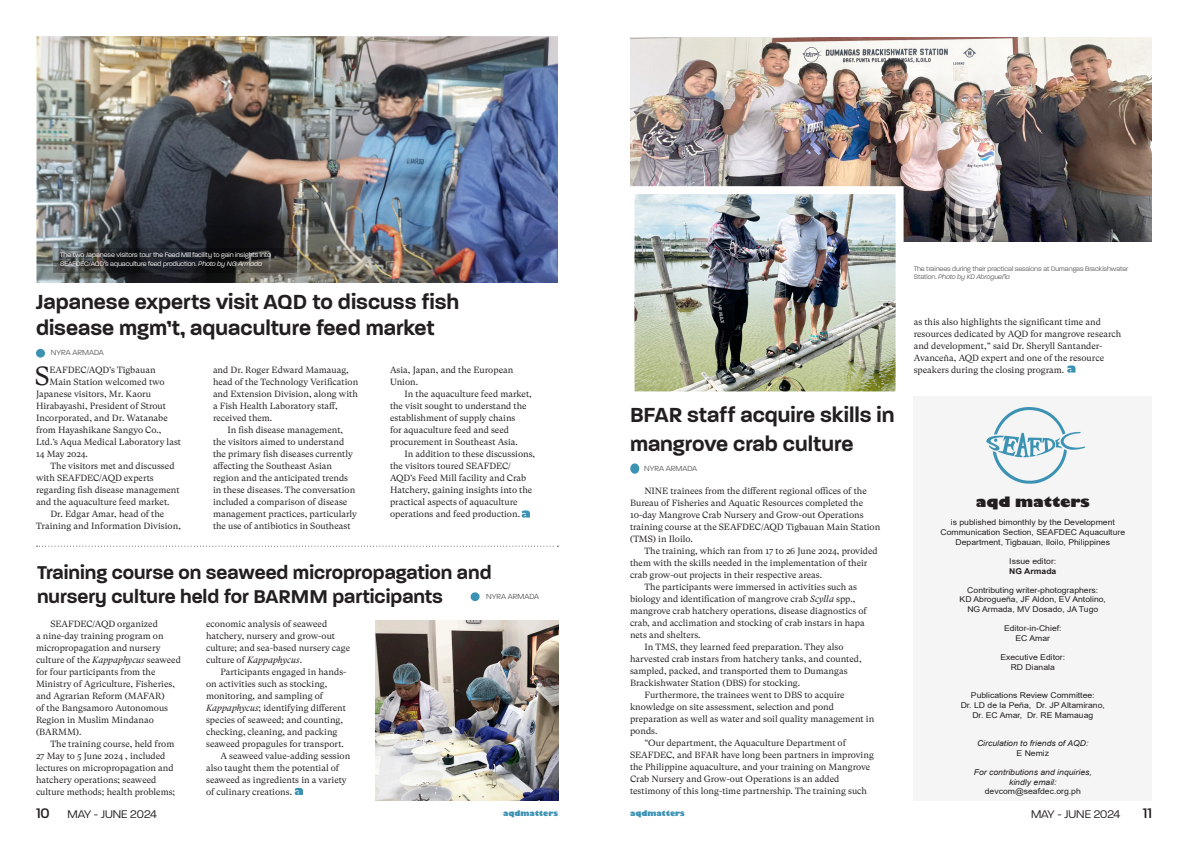
<style>
.page{position:relative;width:1188px;height:843px;background:#fff}
.page>*{position:absolute;margin:0;border:0;box-sizing:border-box;transform-origin:0 0}
.t1{font:26.1px "GT Super Text";color:#231f20}
.t2{font:600 22px/26.4px "Paralucent";color:#231f20}
.t3{font:600 20px "Paralucent";color:#231f20}
.t4{font:500 15px "Paralucent";color:#231f20}
.t5{font:800 14px "Gill Sans";letter-spacing:-.01em;color:#231f20;scale:1.08 1}
.t6{font:300 12px "Paralucent";color:#231f20}
.t7{font:9px/12px "GT Super Text";color:#231f20}
.t8{font:8px/9.6px "Arial";color:#231f20;text-align:center;scale:1.08 1}
.t9{font:italic 8px "Arial";color:#231f20;scale:1.08 1}
.t10{font:300 8px "Paralucent";color:#5f5f62}
.t11{font:700 8px "Arial";color:#231f20;scale:1.08 1}
.t12{font:800 7.5px "Gill Sans";color:#3b92b3}
.t13{font:300 7px/8.4px "Paralucent";color:#fff}
.t14{font:300 7px/8.4px "Paralucent";color:#5f5f62}
.s1{font-style:italic}
.s2{font-family:"GT Super Txt Trial";font-style:italic}
.s3{font-weight:500;font-size:15px}
</style>
<div class="page">
<svg style="left:36px;top:545px;width:523px;height:1px"></svg>
<img style="left:37px;top:36px;width:521px;height:247px">
<div style="left:36px;top:349px;width:9px;height:8px;background:#3b92b3;border-radius:50%"></div>
<svg style="left:54px;top:249px;width:243px;height:24px;background:#2d2e2f"></svg>
<svg style="left:522px;top:510px;width:8px;height:7px"></svg>
<div style="left:914px;top:397px;width:238px;height:403px;background:#f5f5f6"></div>
<img style="left:987px;top:407px;width:98px;height:76px">
<img style="left:630px;top:37px;width:522px;height:205px">
<img style="left:635px;top:195px;width:260px;height:195px">
<div style="left:626px;top:186px;width:278px;height:213px;border:8px solid #fff"></div>
<img style="left:375px;top:620px;width:183px;height:180px">
<div style="left:630px;top:463px;width:9px;height:10px;background:#3b92b3;border-radius:50%"></div>
<svg style="left:1067px;top:365px;width:8px;height:7px"></svg>
<div style="left:471px;top:592px;width:9px;height:9px;background:#3b92b3;border-radius:50%"></div>
<svg style="left:295px;top:787px;width:8px;height:7px"></svg>
<p class="t13" style="left:60px;top:251px;width:212px">The two Japanese visitors tour the Feed Mill facility to gain insights into<br>SEAFDEC/AQD's aquaculture feed production. <span class="s1">Photo by NG Armada</span></p>
<p class="t2" style="left:36px;top:288px;width:425px">Japanese experts visit AQD to discuss fish disease mgm’t, aquaculture feed market</p>
<p class="t10" style="left:51px;top:348px;width:54px">NYRA ARMADA</p>
<p class="t1" style="left:35px;top:361px;width:16px">S</p>
<p class="t7" style="left:50px;top:364px;width:108px">EAFDEC/AQD’s Tigbauan</p>
<p class="t7" style="left:50px;top:376px;width:116px">Main Station welcomed two</p>
<p class="t7" style="left:36px;top:388px;width:117px">Japanese visitors, Mr. Kaoru</p>
<p class="t7" style="left:36px;top:400px;width:132px">Hirabayashi, President of Strout</p>
<p class="t7" style="left:36px;top:412px;width:133px">Incorporated, and Dr. Watanabe</p>
<p class="t7" style="left:36px;top:424px;width:127px">from Hayashikane Sangyo Co.,</p>
<p class="t7" style="left:36px;top:436px;width:147px">Ltd.’s Aqua Medical Laboratory last</p>
<p class="t7" style="left:36px;top:448px;width:54px">14 May 2024.</p>
<p class="t7" style="left:36px;top:460px;width:145px;text-indent:14px">The visitors met and discussed with SEAFDEC/AQD experts regarding fish disease management and the aquaculture feed market.</p>
<p class="t7" style="left:36px;top:508px;width:147px;text-align:center">Dr. Edgar Amar, head of the<br>Training and Information Division,</p>
<p class="t7" style="left:213px;top:364px;width:147px">and Dr. Roger Edward Mamauag, head of the Technology Verification and Extension Division, along with a Fish Health Laboratory staff, received them.</p>
<p class="t7" style="left:213px;top:424px;width:145px;text-indent:14px">In fish disease management, the visitors aimed to understand the primary fish diseases currently affecting the Southeast Asian region and the anticipated trends in these diseases. The conversation included a comparison of disease management practices, particularly the use of antibiotics in Southeast</p>
<p class="t7" style="left:390px;top:364px;width:125px">Asia, Japan, and the European<br>Union.</p>
<p class="t7" style="left:390px;top:388px;width:143px;text-indent:14px">In the aquaculture feed market, the visit sought to understand the establishment of supply chains<br>for aquaculture feed and seed procurement in Southeast Asia.</p>
<p class="t7" style="left:390px;top:448px;width:147px;text-indent:14px">In addition to these discussions, the visitors toured SEAFDEC/ AQD’s Feed Mill facility and Crab Hatchery, gaining insights into the practical aspects of aquaculture operations and feed production.</p>
<p class="t3" style="left:37px;top:560px;width:456px">Training course on seaweed micropropagation and</p>
<p class="t3" style="left:37px;top:584px;width:408px">nursery culture held for BARMM participants</p>
<p class="t10" style="left:486px;top:592px;width:54px">NYRA ARMADA</p>
<p class="t7" style="left:36px;top:617px;width:146px;text-indent:14px">SEAFDEC/AQD organized<br>a nine-day training program on micropropagation and nursery culture of the <span class="s2">Kappaphycus</span> seaweed for four participants from the<br>Ministry of Agriculture, Fisheries, and Agrarian Reform (MAFAR)<br>of the Bangsamoro Autonomous<br>Region in Muslim Mindanao (BARMM).</p>
<p class="t7" style="left:36px;top:737px;width:141px;text-indent:14px">The training course, held from<br>27 May to 5 June 2024 , included lectures on micropropagation and hatchery operations; seaweed culture methods; health problems;</p>
<p class="t7" style="left:206px;top:617px;width:146px">economic analysis of seaweed hatchery, nursery and grow-out culture; and sea-based nursery cage culture of <span class="s2">Kappaphycus</span>.</p>
<p class="t7" style="left:206px;top:665px;width:142px;text-indent:14px">Participants engaged in hands&shy;on activities such as stocking, monitoring, and sampling of <span class="s2">Kappaphycus</span>; identifying different species of seaweed; and counting, checking, cleaning, and packing seaweed propagules for transport.</p>
<p class="t7" style="left:206px;top:749px;width:146px;text-indent:14px">A seaweed value-adding session also taught them the potential of seaweed as ingredients in a variety of culinary creations.</p>
<p class="t2" style="left:630px;top:400px;width:266px;line-height:28.8px">BFAR staff acquire skills in mangrove crab culture</p>
<p class="t10" style="left:644px;top:463px;width:54px">NYRA ARMADA</p>
<p class="t7" style="left:630px;top:484px;width:252px;text-indent:14px">NINE trainees from the different regional offices of the Bureau of Fisheries and Aquatic Resources completed the 10-day Mangrove Crab Nursery and Grow-out Operations training course at the SEAFDEC/AQD Tigbauan Main Station (TMS) in Iloilo.</p>
<p class="t7" style="left:630px;top:544px;width:249px;text-indent:14px">The training, which ran from 17 to 26 June 2024, provided them with the skills needed in the implementation of their crab grow-out projects in their respective areas.</p>
<p class="t7" style="left:630px;top:580px;width:238px;text-indent:14px">The participants were immersed in activities such as biology and identification of mangrove crab <span class="s2">Scylla</span> spp., mangrove crab hatchery operations, disease diagnostics of crab, and acclimation and stocking of crab instars in hapa nets and shelters.</p>
<p class="t7" style="left:630px;top:640px;width:233px;text-indent:14px">In TMS, they learned feed preparation. They also harvested crab instars from hatchery tanks, and counted, sampled, packed, and transported them to Dumangas Brackishwater Station (DBS) for stocking.</p>
<p class="t7" style="left:630px;top:688px;width:246px;text-indent:14px">Furthermore, the trainees went to DBS to acquire knowledge on site assessment, selection and pond preparation as well as water and soil quality management in ponds.</p>
<p class="t7" style="left:630px;top:736px;width:245px;text-indent:14px">“Our department, the Aquaculture Department of SEAFDEC, and BFAR have long been partners in improving the Philippine aquaculture, and your training on Mangrove Crab Nursery and Grow-out Operations is an added testimony of this long-time partnership. The training such</p>
<p class="t14" style="left:914px;top:264px;width:216px">The trainees during their practical sessions at Dumangas Brackishwater<br>Station. <span class="s1">Photo by KD Abrogueña</span></p>
<p class="t7" style="left:914px;top:315px;width:209px">as this also highlights the significant time and resources dedicated by AQD for mangrove research and development,” said Dr. Sheryll Santander-Avanceña, AQD expert and one of the resource speakers during the closing program.</p>
<p class="t5" style="left:976px;top:493px;width:107px">aqd matters</p>
<p class="t8" style="left:940px;top:517px;width:173px">is published bimonthly by the Development<br>Communication Section, SEAFDEC Aquaculture<br>Department, Tigbauan, Iloilo, Philippines</p>
<p class="t8" style="left:1009px;top:556px;width:45px">Issue editor:</p>
<p class="t11" style="left:1009px;top:565px;width:45px">NG Armada</p>
<p class="t8" style="left:967px;top:585px;width:123px">Contributing writer-photographers:</p>
<p class="t8" style="left:960px;top:594px;width:137px">KD Abrogueña, JF Aldon, EV Antolino,</p>
<p class="t8" style="left:967px;top:604px;width:123px">NG Armada, MV Dosado, JA Tugo</p>
<p class="t8" style="left:1004px;top:623px;width:55px">Editor-in-Chief:</p>
<p class="t8" style="left:1016px;top:633px;width:33px">EC Amar</p>
<p class="t8" style="left:1000px;top:652px;width:61px">Executive Editor:</p>
<p class="t8" style="left:1011px;top:661px;width:42px">RD Dianala</p>
<p class="t8" style="left:971px;top:690px;width:116px">Publications Review Committee:</p>
<p class="t8" style="left:961px;top:700px;width:135px">Dr. LD de la Peña, Dr. JP Altamirano,</p>
<p class="t8" style="left:972px;top:709px;width:113px">Dr. EC Amar, Dr. RE Mamauag</p>
<p class="t9" style="left:977px;top:738px;width:105px">Circulation to friends of AQD:</p>
<p class="t8" style="left:1017px;top:748px;width:32px">E Nemiz</p>
<p class="t9" style="left:974px;top:767px;width:111px">For contributions and inquiries,</p>
<p class="t9" style="left:1009px;top:776px;width:45px">kindly email:</p>
<p class="t8" style="left:985px;top:786px;width:90px">devcom@seafdec.org.ph</p>
<h3 class="t6" style="left:36px;top:807px;width:122px"><span class="s3">10</span> MAY - JUNE 2024</h3>
<h3 class="t6" style="left:1031px;top:807px;width:91px">MAY - JUNE 2024</h3>
<h3 class="t4" style="left:1143px;top:804px;width:11px">11</h3>
<p class="t12" style="left:503px;top:807px;width:56px">aqdmatters</p>
<p class="t12" style="left:630px;top:807px;width:56px">aqdmatters</p>
</div>
